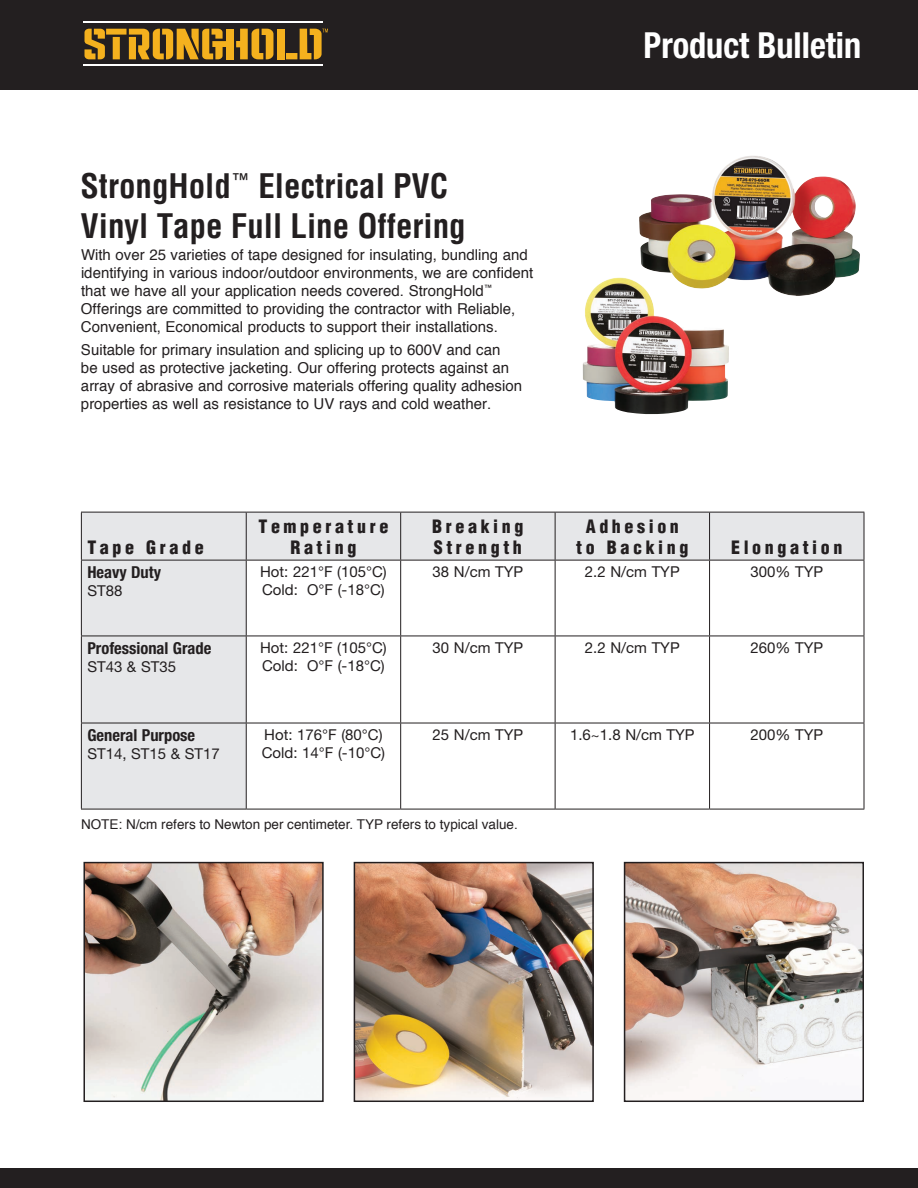
<style>
.page{position:relative;width:918px;height:1188px;background:#fff}
.page>*{position:absolute;margin:0;border:0;box-sizing:border-box;transform-origin:0 0}
.t1{font:700 condensed 36px "Helvetica Neue LT Std";color:#fff;scale:.95 1}
.t2{font:700 condensed 33px/39.6px "Helvetica";color:#231f20}
.t3{font:900 condensed 18px/21.6px "Helvetica";letter-spacing:.2em;color:#231f20;text-align:center}
.t4{font:700 condensed 16.5px "Helvetica Neue LT Std";color:#231f20}
.t5{font:15px/18px "Helvetica";color:#231f20}
.t6{font:15px/18px "Helvetica Neue LT Std";color:#231f20}
.t7{font:13.5px "Helvetica";color:#231f20}
</style>
<div class="page">
<img style="left:639px;top:156px;width:221px;height:140px">
<div style="left:0;top:0;width:918px;height:89px;background:#231f20"></div>
<div style="left:0;top:1169px;width:918px;height:19px;background:#231f20"></div>
<div style="left:226px;top:29px;width:8px;height:30px;background:#f4b11e"></div>
<div style="left:286px;top:53px;width:11px;height:6px;background:#f4b11e"></div>
<div style="left:277px;top:29px;width:8px;height:30px;background:#f4b11e"></div>
<svg style="left:236px;top:29px;width:37px;height:30px"></svg>
<svg style="left:85px;top:29px;width:141px;height:30px"></svg>
<svg style="left:300px;top:29px;width:28px;height:30px"></svg>
<hr style="left:83px;top:65px;width:240px;height:1px;background:#fff">
<hr style="left:83px;top:21px;width:240px;height:2px;background:#fff">
<svg style="left:82px;top:513px;width:782px;height:296px"></svg>
<hr style="left:81px;top:512px;width:165px;height:1px;background:#231f20">
<hr style="left:81px;top:512px;width:1px;height:48px;background:#231f20">
<hr style="left:246px;top:512px;width:155px;height:1px;background:#231f20">
<hr style="left:246px;top:512px;width:1px;height:48px;background:#231f20">
<hr style="left:401px;top:512px;width:154px;height:1px;background:#231f20">
<hr style="left:400px;top:512px;width:1px;height:48px;background:#231f20">
<hr style="left:555px;top:512px;width:155px;height:1px;background:#231f20">
<hr style="left:555px;top:512px;width:1px;height:48px;background:#231f20">
<hr style="left:710px;top:512px;width:154px;height:1px;background:#231f20">
<hr style="left:709px;top:512px;width:1px;height:48px;background:#231f20">
<hr style="left:864px;top:512px;width:1px;height:48px;background:#231f20">
<hr style="left:81px;top:560px;width:165px;height:1px;background:#231f20">
<hr style="left:81px;top:560px;width:1px;height:76px;background:#231f20">
<hr style="left:246px;top:560px;width:155px;height:1px;background:#231f20">
<hr style="left:246px;top:560px;width:1px;height:76px;background:#231f20">
<hr style="left:401px;top:560px;width:154px;height:1px;background:#231f20">
<hr style="left:400px;top:560px;width:1px;height:76px;background:#231f20">
<hr style="left:555px;top:560px;width:155px;height:1px;background:#231f20">
<hr style="left:555px;top:560px;width:1px;height:76px;background:#231f20">
<hr style="left:710px;top:560px;width:154px;height:1px;background:#231f20">
<hr style="left:709px;top:560px;width:1px;height:76px;background:#231f20">
<hr style="left:864px;top:560px;width:1px;height:76px;background:#231f20">
<hr style="left:81px;top:636px;width:165px;height:1px;background:#231f20">
<hr style="left:81px;top:636px;width:1px;height:87px;background:#231f20">
<hr style="left:246px;top:636px;width:155px;height:1px;background:#231f20">
<hr style="left:246px;top:636px;width:1px;height:87px;background:#231f20">
<hr style="left:401px;top:636px;width:154px;height:1px;background:#231f20">
<hr style="left:400px;top:636px;width:1px;height:87px;background:#231f20">
<hr style="left:555px;top:636px;width:155px;height:1px;background:#231f20">
<hr style="left:555px;top:636px;width:1px;height:87px;background:#231f20">
<hr style="left:710px;top:636px;width:154px;height:1px;background:#231f20">
<hr style="left:709px;top:636px;width:1px;height:87px;background:#231f20">
<hr style="left:864px;top:636px;width:1px;height:87px;background:#231f20">
<hr style="left:81px;top:723px;width:165px;height:1px;background:#231f20">
<hr style="left:81px;top:723px;width:1px;height:86px;background:#231f20">
<hr style="left:246px;top:723px;width:155px;height:1px;background:#231f20">
<hr style="left:246px;top:723px;width:1px;height:86px;background:#231f20">
<hr style="left:401px;top:723px;width:154px;height:1px;background:#231f20">
<hr style="left:400px;top:723px;width:1px;height:86px;background:#231f20">
<hr style="left:555px;top:723px;width:155px;height:1px;background:#231f20">
<hr style="left:555px;top:723px;width:1px;height:86px;background:#231f20">
<hr style="left:710px;top:723px;width:154px;height:1px;background:#231f20">
<hr style="left:709px;top:723px;width:1px;height:86px;background:#231f20">
<hr style="left:864px;top:723px;width:1px;height:86px;background:#231f20">
<hr style="left:81px;top:809px;width:165px;height:1px;background:#231f20">
<hr style="left:246px;top:809px;width:155px;height:1px;background:#231f20">
<hr style="left:401px;top:809px;width:154px;height:1px;background:#231f20">
<hr style="left:555px;top:809px;width:155px;height:1px;background:#231f20">
<hr style="left:710px;top:809px;width:154px;height:1px;background:#231f20">
<img style="left:582px;top:278px;width:147px;height:136px">
<img style="left:86px;top:865px;width:235px;height:234px">
<div style="left:83px;top:862px;width:241px;height:240px;border:2px solid #231f20"></div>
<img style="left:357px;top:865px;width:234px;height:234px">
<div style="left:354px;top:862px;width:240px;height:240px;border:2px solid #231f20"></div>
<img style="left:627px;top:865px;width:234px;height:234px">
<div style="left:624px;top:862px;width:240px;height:240px;border:2px solid #231f20"></div>
<h2 class="t2" style="left:81px;top:166px;width:387px">StrongHold<sup>™</sup> Electrical PVC<br>Vinyl Tape Full Line Offering</h2>
<p class="t5" style="left:81px;top:246px;width:454px">With over 25 varieties of tape designed for insulating, bundling and identifying in various indoor/outdoor environments, we are confident that we have all your application needs covered. StrongHold<sup>™ </sup>Offerings are committed to providing the contractor with Reliable, Convenient, Economical products to support their installations.</p>
<p class="t5" style="left:81px;top:341px;width:443px">Suitable for primary insulation and splicing up to 600V and can<br>be used as protective jacketing. Our offering protects against an array of abrasive and corrosive materials offering quality adhesion properties as well as resistance to UV rays and cold weather.</p>
<h1 class="t1" style="left:644px;top:24px;width:231px">Product Bulletin</h1>
<p class="t3" style="left:87px;top:537px;width:118px">Tape Grade</p>
<p class="t3" style="left:258px;top:515px;width:131px">Temperature<br>Rating</p>
<p class="t3" style="left:432px;top:515px;width:93px;text-align:left">Breaking<br>Strength</p>
<p class="t3" style="left:576px;top:515px;width:114px">Adhesion to Backing</p>
<p class="t3" style="left:731px;top:537px;width:113px">Elongation</p>
<p class="t4" style="left:87px;top:562px;width:75px">Heavy Duty</p>
<p class="t6" style="left:87px;top:581px;width:37px">ST88</p>
<p class="t6" style="left:260px;top:562px;width:128px">Hot: 221°F (105°C)<br>Cold: O°F (-18°C)</p>
<p class="t6" style="left:433px;top:562px;width:92px">38 N/cm TYP</p>
<p class="t6" style="left:585px;top:562px;width:96px">2.2 N/cm TYP</p>
<p class="t6" style="left:750px;top:562px;width:74px">300% TYP</p>
<p class="t4" style="left:87px;top:638px;width:126px">Professional Grade</p>
<p class="t6" style="left:87px;top:657px;width:90px">ST43 &amp; ST35</p>
<p class="t6" style="left:260px;top:638px;width:128px">Hot: 221°F (105°C)<br>Cold: O°F (-18°C)</p>
<p class="t6" style="left:433px;top:638px;width:92px">30 N/cm TYP</p>
<p class="t6" style="left:585px;top:638px;width:96px">2.2 N/cm TYP</p>
<p class="t6" style="left:750px;top:638px;width:74px">260% TYP</p>
<p class="t4" style="left:87px;top:725px;width:109px">General Purpose</p>
<p class="t6" style="left:87px;top:744px;width:134px">ST14, ST15 &amp; ST17</p>
<p class="t6" style="left:262px;top:725px;width:125px">Hot: 176°F (80°C)<br>Cold: 14°F (-10°C)</p>
<p class="t6" style="left:433px;top:725px;width:92px">25 N/cm TYP</p>
<p class="t6" style="left:570px;top:725px;width:126px">1.6~1.8 N/cm TYP</p>
<p class="t6" style="left:750px;top:725px;width:74px">200% TYP</p>
<p class="t7" style="left:81px;top:814px;width:438px">NOTE: N/cm refers to Newton per centimeter. TYP refers to typical value.</p>
</div>
